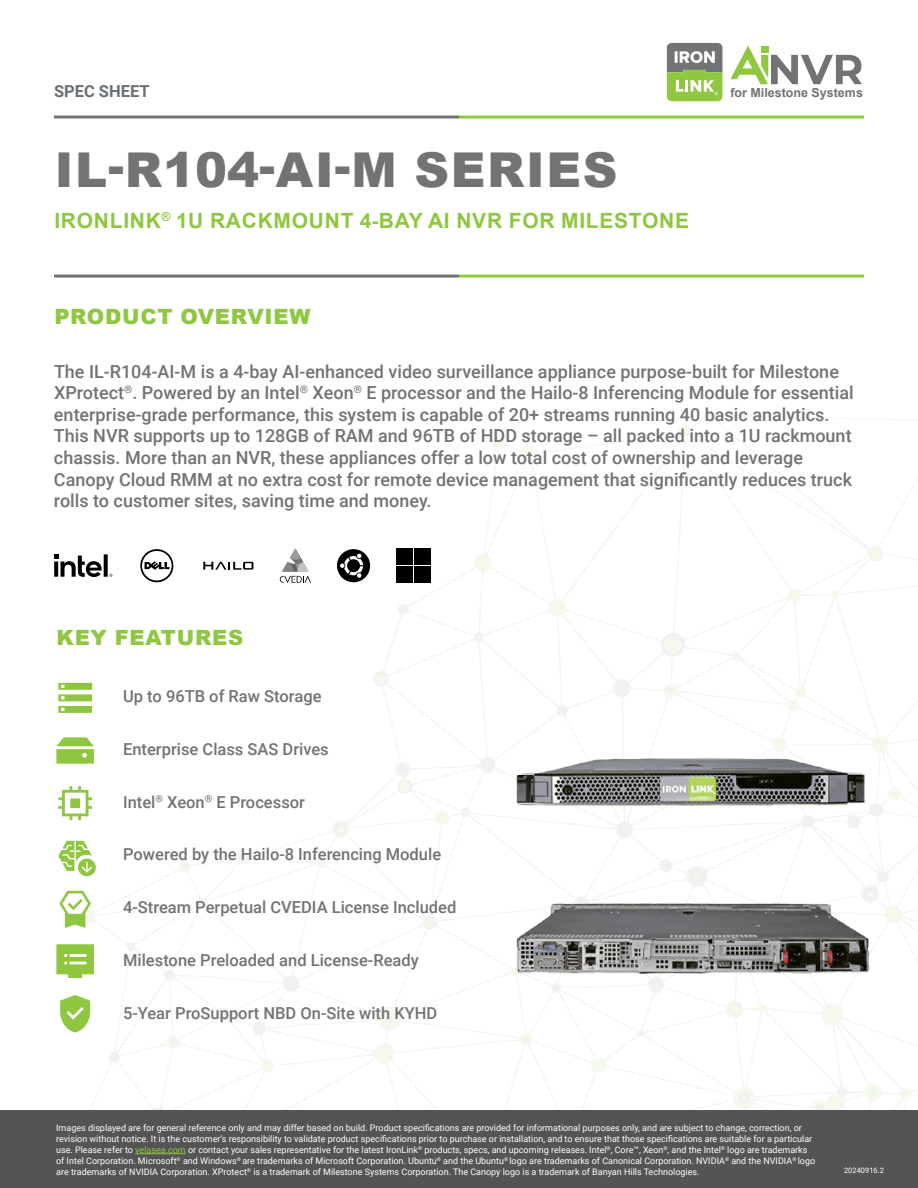
<style>
.page{position:relative;width:918px;height:1188px;background:#fff}
.page>*{position:absolute;margin:0;border:0;box-sizing:border-box;transform-origin:0 0}
.t1{font:900 48px "Arial";letter-spacing:.035em;color:#717375}
.t2{font:700 21px "Arial";letter-spacing:.035em;color:#8fc740}
.t3{font:900 21px "Arial";letter-spacing:.035em;color:#8fc740}
.t4{font:500 18px/21.6px "Roboto";color:#717375}
.t5{font:500 16.5px "Roboto";color:#717375}
.t6{font:700 16.5px "Roboto";color:#696f74}
.t7{font:700 12.45px "Arial";color:#717375}
.t8{font:9px/10.8px "Roboto";color:#fff}
.t9{font:7.5px "Roboto";color:#fff}
.s1{color:#8fc740}
</style>
<div class="page">
<img style="left:58px;top:411px;width:860px;height:699px">
<hr style="left:459px;top:116px;width:405px;height:3px;background:#8fc740">
<hr style="left:54px;top:116px;width:405px;height:3px;background:#717375">
<hr style="left:459px;top:275px;width:405px;height:3px;background:#8fc740">
<hr style="left:54px;top:275px;width:405px;height:3px;background:#717375">
<div style="left:0;top:1110px;width:918px;height:78px;background:#545454"></div>
<hr style="left:135px;top:1153px;width:51px;height:1px;background:#8fc740">
<svg style="left:56px;top:944px;width:38px;height:34px"></svg>
<svg style="left:60px;top:995px;width:30px;height:38px"></svg>
<svg style="left:59px;top:891px;width:32px;height:37px"></svg>
<svg style="left:58px;top:841px;width:38px;height:35px"></svg>
<svg style="left:58px;top:786px;width:34px;height:34px"></svg>
<svg style="left:56px;top:737px;width:38px;height:27px"></svg>
<svg style="left:58px;top:683px;width:34px;height:30px"></svg>
<img style="left:513px;top:644px;width:356px;height:413px">
<svg style="left:667px;top:43px;width:55px;height:58px;background:#97af76"></svg>
<svg style="left:730px;top:45px;width:132px;height:39px"></svg>
<svg style="left:54px;top:554px;width:58px;height:23px"></svg>
<svg style="left:140px;top:549px;width:33px;height:33px"></svg>
<svg style="left:203px;top:562px;width:50px;height:8px"></svg>
<svg style="left:280px;top:549px;width:31px;height:34px"></svg>
<svg style="left:337px;top:549px;width:33px;height:33px"></svg>
<div style="left:396px;top:549px;width:16px;height:16px;background:#000"></div>
<div style="left:414px;top:549px;width:16px;height:16px;background:#000"></div>
<div style="left:396px;top:567px;width:16px;height:16px;background:#000"></div>
<div style="left:414px;top:567px;width:16px;height:16px;background:#000"></div>
<h3 class="t6" style="left:54px;top:80px;width:97px">SPEC SHEET</h3>
<h1 class="t1" style="left:55px;top:135px;width:564px">IL-R104-AI-M SERIES</h1>
<h2 class="t2" style="left:54px;top:206px;width:636px">IRONLINK<sup>®</sup> 1U RACKMOUNT 4-BAY AI NVR FOR MILESTONE</h2>
<h2 class="t3" style="left:54px;top:301px;width:258px">PRODUCT OVERVIEW</h2>
<h3 class="t7" style="left:730px;top:84px;width:134px">for Milestone Systems</h3>
<p class="t4" style="left:54px;top:360px;width:801px">The IL-R104-AI-M is a 4-bay AI-enhanced video surveillance appliance purpose-built for Milestone XProtect<sup>®</sup>. Powered by an Intel<sup>®</sup> Xeon<sup>®</sup> E processor and the Hailo-8 Inferencing Module for essential enterprise-grade performance, this system is capable of 20+ streams running 40 basic analytics.<br>This NVR supports up to 128GB of RAM and 96TB of HDD storage – all packed into a 1U rackmount chassis. More than an NVR, these appliances offer a low total cost of ownership and leverage Canopy Cloud RMM at no extra cost for remote device management that significantly reduces truck rolls to customer sites, saving time and money.</p>
<h2 class="t3" style="left:57px;top:623px;width:188px">KEY FEATURES</h2>
<h3 class="t5" style="left:123px;top:685px;width:200px">Up to 96TB of Raw Storage</h3>
<h3 class="t5" style="left:123px;top:738px;width:207px">Enterprise Class SAS Drives</h3>
<h3 class="t5" style="left:123px;top:790px;width:183px">Intel<sup>®</sup> Xeon<sup>®</sup> E Processor</h3>
<h3 class="t5" style="left:123px;top:843px;width:320px">Powered by the Hailo-8 Inferencing Module</h3>
<h3 class="t5" style="left:123px;top:896px;width:335px">4-Stream Perpetual CVEDIA License Included</h3>
<h3 class="t5" style="left:123px;top:948px;width:297px">Milestone Preloaded and License-Ready</h3>
<h3 class="t5" style="left:123px;top:1001px;width:316px">5-Year ProSupport NBD On-Site with KYHD</h3>
<p class="t8" style="left:56px;top:1123px;width:761px">Images displayed are for general reference only and may differ based on build. Product specifications are provided for informational purposes only, and are subject to change, correction, or revision without notice. It is the customer’s responsibility to validate product specifications prior to purchase or installation, and to ensure that those specifications are suitable for a particular use. Please refer to <span class="s1">velasea.com</span> or contact your sales representative for the latest IronLink<sup>®</sup> products, specs, and upcoming releases. Intel<sup>®</sup>, Core™, Xeon<sup>®</sup>, and the Intel<sup>®</sup> logo are trademarks of Intel Corporation. Microsoft<sup>®</sup> and Windows<sup>®</sup> are trademarks of Microsoft Corporation. Ubuntu<sup>®</sup> and the Ubuntu<sup>®</sup> logo are trademarks of Canonical Corporation. NVIDIA<sup>®</sup> and the NVIDIA<sup>®</sup> logo are trademarks of NVIDIA Corporation. XProtect<sup>®</sup> is a trademark of Milestone Systems Corporation. The Canopy logo is a trademark of Banyan Hills Technologies.</p>
<p class="t9" style="left:844px;top:1165px;width:41px">20240916.2</p>
</div>
